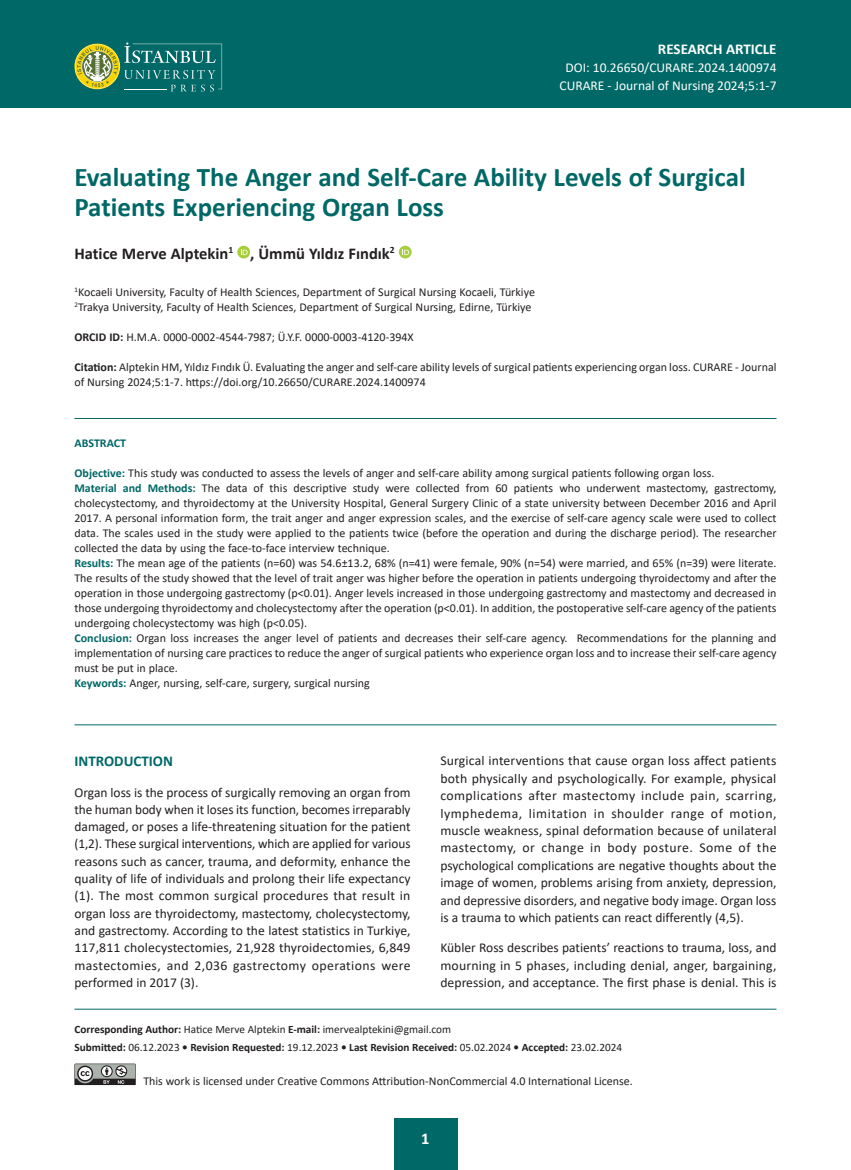
<style>
.page{position:relative;width:851px;height:1170px;background:#fff}
.page>*{position:absolute;margin:0;border:0;box-sizing:border-box;transform-origin:0 0}
.Baslik_1{font:700 27px/30px "Calibri";color:#006866}
.Yazarlar{font:700 16.5px "Calibri";color:#231f20}
.t1{font:700 16.5px "Calibri";color:#fff}
.t2{font:700 15px "Calibri";color:#fff}
.İç_başlılk_1{font:700 15px "Calibri";color:#006866}
.Ana_metin{font:13.5px/17.2px "Calibri";color:#231f20;text-align:justify}
.t3{font:13.5px "Calibri";color:#fff}
.Abstract{font:12px/15px "Calibri";color:#231f20;text-align:justify}
.Keyword{font:12px "Calibri";color:#231f20}
.Abstract-2{font:700 12px "Calibri";color:#006866}
.t4{font:700 11.25px "Calibri";color:#231f20}
.t5{font:11.25px "Calibri";color:#231f20}
.s1{font-weight:700}
.s2{font-weight:700;color:#006866}
.s3{font-weight:400}
</style>
<div class="page">
<div style="left:393px;top:1118px;width:64px;height:51px;background:#006866"></div>
<div style="left:0;top:0;width:850px;height:107px;background:#006866"></div>
<svg style="left:237px;top:246px;width:13px;height:12px"></svg>
<svg style="left:241px;top:250px;width:6px;height:5px"></svg>
<svg style="left:399px;top:246px;width:12px;height:12px"></svg>
<svg style="left:402px;top:250px;width:7px;height:5px"></svg>
<hr style="left:74px;top:1008px;width:702px;height:1px;background:#006866">
<hr style="left:74px;top:418px;width:702px;height:1px;background:#006866">
<hr style="left:74px;top:724px;width:702px;height:1px;background:#006866">
<svg style="left:74px;top:1063px;width:62px;height:21px"></svg>
<svg style="left:74px;top:43px;width:148px;height:49px"></svg>
<p class="t2" style="left:658px;top:38px;width:120px">RESEARCH ARTICLE</p>
<p class="t3" style="left:565px;top:58px;width:212px">DOI: 10.26650/CURARE.2024.1400974</p>
<p class="t3" style="left:559px;top:76px;width:218px">CURARE - Journal of Nursing 2024;5:1-7</p>
<p class="Baslik_1" style="left:74px;top:162px;width:672px">Evaluating The Anger and Self-Care Ability Levels of Surgical<br>Patients Experiencing Organ Loss</p>
<p class="Yazarlar" style="left:74px;top:241px;width:322px">Hatice Merve Alptekin<sup>1</sup> , Ümmü Yıldız Fındık<sup>2</sup></p>
<p class="Abstract" style="left:74px;top:284px;width:462px"><sup>1</sup>Kocaeli University, Faculty of Health Sciences, Department of Surgical Nursing Kocaeli, Türkiye</p>
<p class="Abstract" style="left:74px;top:299px;width:458px"><sup>2</sup>Trakya University, Faculty of Health Sciences, Department of Surgical Nursing, Edirne, Türkiye</p>
<p class="Abstract" style="left:74px;top:329px;width:341px"><span class="s1">ORCID ID:</span> H.M.A. 0000-0002-4544-7987; Ü.Y.F. 0000-0003-4120-394X</p>
<p class="Abstract" style="left:74px;top:359px;width:703px"><span class="s1">Citation:</span> Alptekin HM, Yıldız Fındık Ü. Evaluating the anger and self-care ability levels of surgical patients experiencing organ loss. CURARE - Journal of Nursing 2024;5:1-7. https://doi.org/10.26650/CURARE.2024.1400974</p>
<p class="Abstract-2" style="left:74px;top:434px;width:53px">ABSTRACT</p>
<p class="Abstract" style="left:74px;top:465px;width:641px"><span class="s2">Objective:</span> This study was conducted to assess the levels of anger and self-care ability among surgical patients following organ loss.</p>
<p class="Abstract" style="left:74px;top:480px;width:703px"><span class="s2">Material and Methods:</span> The data of this descriptive study were collected from 60 patients who underwent mastectomy, gastrectomy, cholecystectomy, and thyroidectomy at the University Hospital, General Surgery Clinic of a state university between December 2016 and April 2017. A personal information form, the trait anger and anger expression scales, and the exercise of self-care agency scale were used to collect data. The scales used in the study were applied to the patients twice (before the operation and during the discharge period). The researcher collected the data by using the face-to-face interview technique.</p>
<p class="Abstract" style="left:74px;top:555px;width:703px"><span class="s2">Results:</span> The mean age of the patients (n=60) was 54.6±13.2, 68% (n=41) were female, 90% (n=54) were married, and 65% (n=39) were literate.<br>The results of the study showed that the level of trait anger was higher before the operation in patients undergoing thyroidectomy and after the operation in those undergoing gastrectomy (p&lt;0.01). Anger levels increased in those undergoing gastrectomy and mastectomy and decreased in those undergoing thyroidectomy and cholecystectomy after the operation (p&lt;0.01). In addition, the postoperative self-care agency of the patients undergoing cholecystectomy was high (p&lt;0.05).</p>
<p class="Abstract" style="left:74px;top:630px;width:703px"><span class="s2">Conclusion:</span> Organ loss increases the anger level of patients and decreases their self-care agency. Recommendations for the planning and implementation of nursing care practices to reduce the anger of surgical patients who experience organ loss and to increase their self-care agency must be put in place.</p>
<p class="Keyword" style="left:74px;top:674px;width:297px"><span class="s2">Keywords:</span> Anger, nursing, self-care, surgery, surgical nursing</p>
<p class="İç_başlılk_1" style="left:74px;top:750px;width:100px">INTRODUCTION</p>
<p class="Ana_metin" style="left:74px;top:783px;width:337px">Organ loss is the process of surgically removing an organ from the human body when it loses its function, becomes irreparably damaged, or poses a life-threatening situation for the patient (1,2). These surgical interventions, which are applied for various reasons such as cancer, trauma, and deformity, enhance the quality of life of individuals and prolong their life expectancy (1). The most common surgical procedures that result in organ loss are thyroidectomy, mastectomy, cholecystectomy, and gastrectomy. According to the latest statistics in Turkiye, 117,811 cholecystectomies, 21,928 thyroidectomies, 6,849 mastectomies, and 2,036 gastrectomy operations were performed in 2017 (3).</p>
<p class="Ana_metin" style="left:440px;top:751px;width:337px">Surgical interventions that cause organ loss affect patients both physically and psychologically. For example, physical complications after mastectomy include pain, scarring, lymphedema, limitation in shoulder range of motion, muscle weakness, spinal deformation because of unilateral mastectomy, or change in body posture. Some of the psychological complications are negative thoughts about the image of women, problems arising from anxiety, depression, and depressive disorders, and negative body image. Organ loss is a trauma to which patients can react differently (4,5).</p>
<p class="Ana_metin" style="left:440px;top:938px;width:337px">Kübler Ross describes patients’ reactions to trauma, loss, and mourning in 5 phases, including denial, anger, bargaining, depression, and acceptance. The first phase is denial. This is</p>
<p class="t5" style="left:74px;top:1021px;width:378px"><span class="s1">Corresponding Author:</span> Hatice Merve Alptekin <span class="s1">E-mail:</span> imervealptekini@gmail.com</p>
<p class="t4" style="left:74px;top:1038px;width:549px">Submitted: <span class="s3">06.12.2023</span> • Revision Requested: <span class="s3">19.12.2023</span> • Last Revision Received: <span class="s3">05.02.2024</span> • Accepted: <span class="s3">23.02.2024</span></p>
<p class="Abstract" style="left:143px;top:1073px;width:491px">This work is licensed under Creative Commons Attribution-NonCommercial 4.0 International License.</p>
<h2 class="t1" style="left:421px;top:1126px;width:10px">1</h2>
</div>
